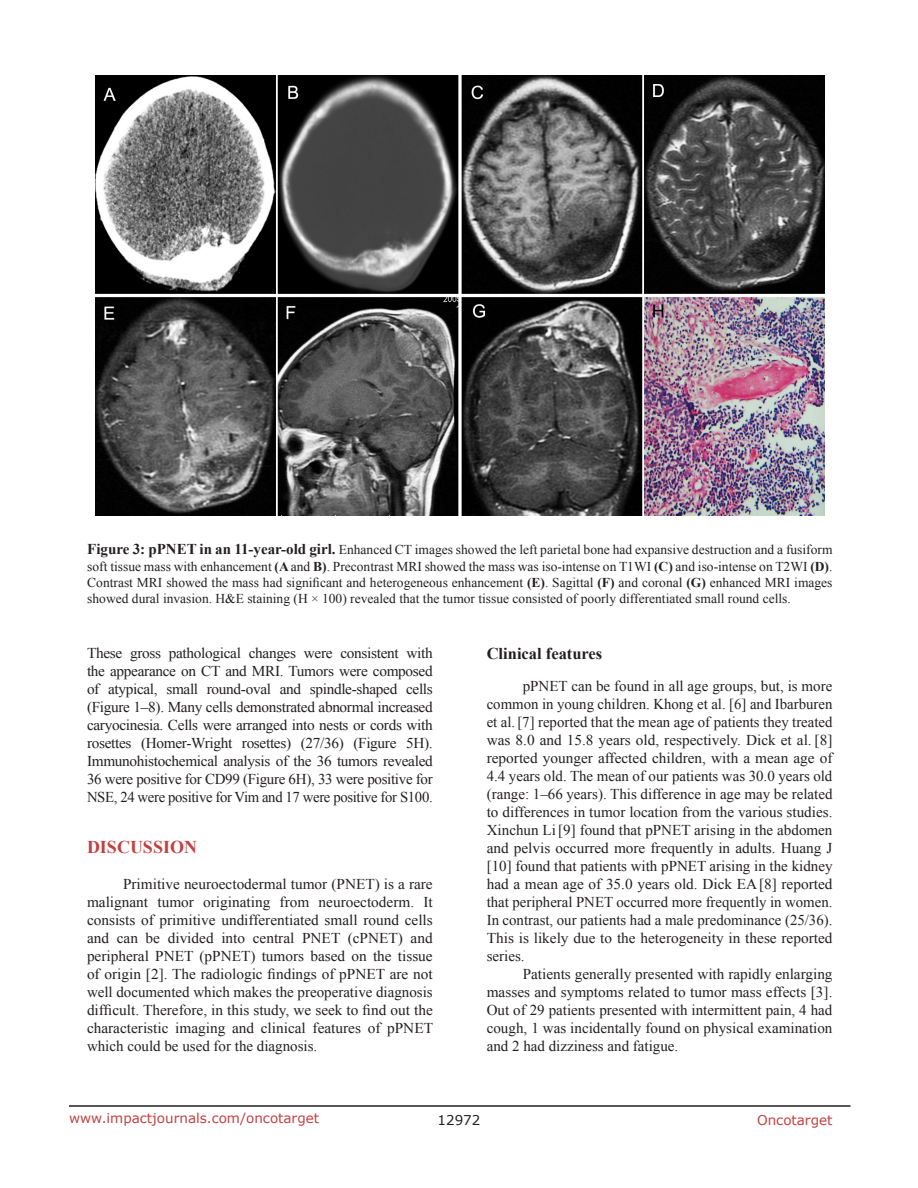
<style>
.page{position:relative;width:918px;height:1188px;background:#fff}
.page>*{position:absolute;margin:0;border:0;box-sizing:border-box;transform-origin:0 0}
.Heading{font:700 18px "Times New Roman";color:#c24141}
.SubHeading{font:700 16.5px "Times New Roman";color:#231f20}
.BodyText{font:15px/18px "Times New Roman";color:#231f20;text-align:justify}
.FigureText{font:13.5px/16.2px "Times New Roman";color:#231f20;text-align:justify}
.t1{font:13.5px "Verdana";color:#c24141}
.t2{font:13.5px "Verdana";color:#231f20}
.s1{font-weight:700;font-size:15px}
.s2{font-weight:700}
</style>
<div class="page">
<hr style="left:69px;top:1105px;width:781px;height:2px;background:#231f20">
<img style="left:95px;top:76px;width:729px;height:439px">
<p class="FigureText" style="left:87px;top:542px;width:747px"><span class="s1">Figure 3: pPNET in an 11-year-old girl.</span> Enhanced CT images showed the left parietal bone had expansive destruction and a fusiform soft tissue mass with enhancement <span class="s2">(A</span> and <span class="s2">B)</span>. Precontrast MRI showed the mass was iso-intense on T1WI <span class="s2">(C)</span> and iso-intense on T2WI <span class="s2">(D)</span>.<br>Contrast MRI showed the mass had significant and heterogeneous enhancement <span class="s2">(E)</span>. Sagittal <span class="s2">(F)</span> and coronal <span class="s2">(G)</span> enhanced MRI images showed dural invasion. H&amp;E staining (H × 100) revealed that the tumor tissue consisted of poorly differentiated small round cells.</p>
<p class="BodyText" style="left:87px;top:644px;width:347px">These gross pathological changes were consistent with the appearance on CT and MRI. Tumors were composed of atypical, small round-oval and spindle-shaped cells (Figure 1–8). Many cells demonstrated abnormal increased caryocinesia. Cells were arranged into nests or cords with rosettes (Homer-Wright rosettes) (27/36) (Figure 5H).<br>Immunohistochemical analysis of the 36 tumors revealed 36 were positive for CD99 (Figure 6H), 33 were positive for NSE, 24 were positive for Vim and 17 were positive for S100.</p>
<p class="Heading" style="left:87px;top:834px;width:112px">DISCUSSION</p>
<p class="BodyText" style="left:87px;top:874px;width:348px;text-indent:36px">Primitive neuroectodermal tumor (PNET) is a rare malignant tumor originating from neuroectoderm. It consists of primitive undifferentiated small round cells and can be divided into central PNET (cPNET) and peripheral PNET (pPNET) tumors based on the tissue of origin [2]. The radiologic findings of pPNET are not well documented which makes the preoperative diagnosis difficult. Therefore, in this study, we seek to find out the characteristic imaging and clinical features of pPNET which could be used for the diagnosis.</p>
<p class="SubHeading" style="left:487px;top:642px;width:117px">Clinical features</p>
<p class="BodyText" style="left:487px;top:676px;width:347px;text-indent:36px">pPNET can be found in all age groups, but, is more common in young children. Khong et al. [6] and Ibarburen et al.[7] reported that the mean age of patients they treated was 8.0 and 15.8 years old, respectively. Dick et al. [8] reported younger affected children, with a mean age of 4.4 years old. The mean of our patients was 30.0 years old (range: 1–66 years). This difference in age may be related to differences in tumor location from the various studies.<br>Xinchun Li[9] found that pPNET arising in the abdomen and pelvis occurred more frequently in adults. Huang J [10] found that patients with pPNET arising in the kidney had a mean age of 35.0 years old. Dick EA[8] reported that peripheral PNET occurred more frequently in women.<br>In contrast, our patients had a male predominance (25/36).<br>This is likely due to the heterogeneity in these reported series.</p>
<p class="BodyText" style="left:487px;top:964px;width:347px;text-indent:36px">Patients generally presented with rapidly enlarging masses and symptoms related to tumor mass effects [3].<br>Out of 29 patients presented with intermittent pain, 4 had cough, 1 was incidentally found on physical examination and 2 had dizziness and fatigue.</p>
<p class="t1" style="left:69px;top:1109px;width:252px">www.impactjournals.com/oncotarget</p>
<p class="t2" style="left:438px;top:1111px;width:44px">12972</p>
<p class="t1" style="left:757px;top:1111px;width:77px">Oncotarget</p>
</div>
